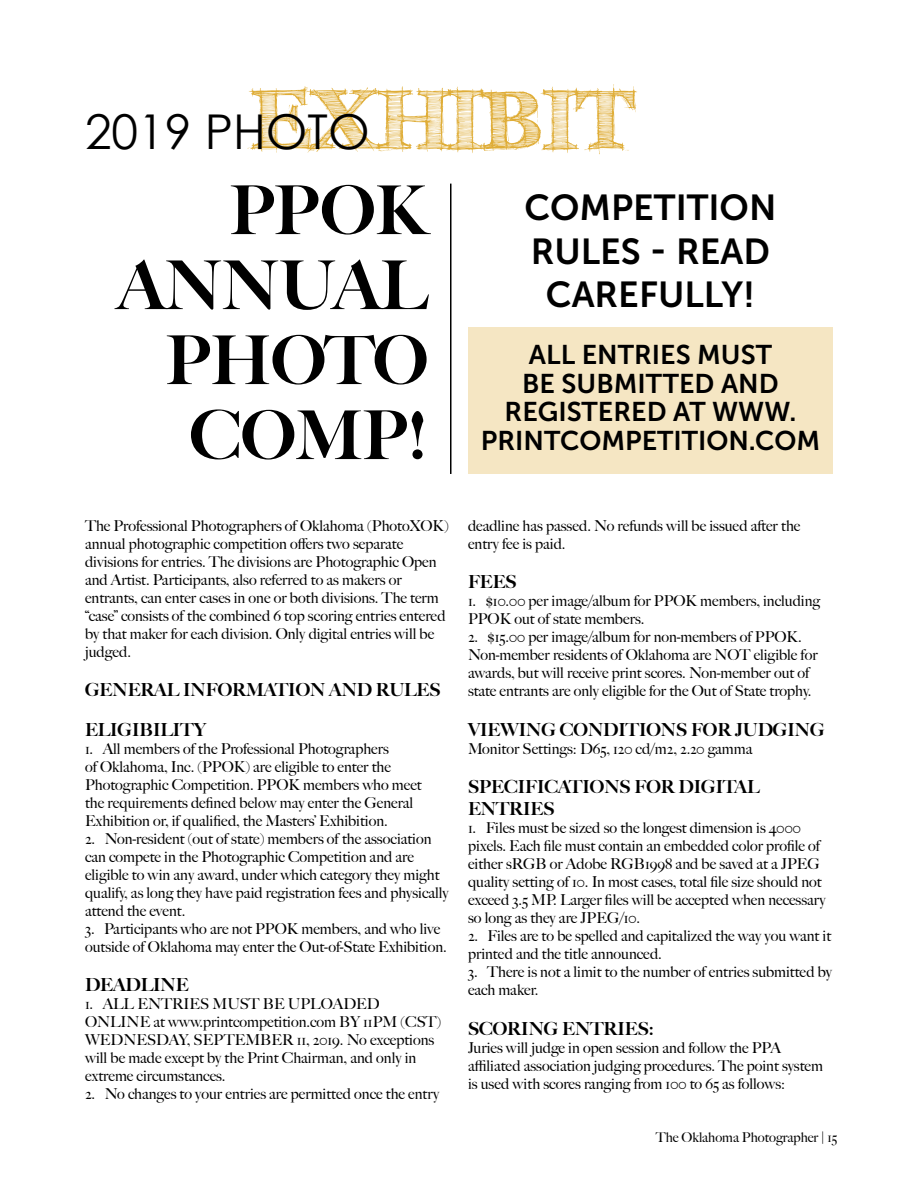
<style>
.page{position:relative;width:918px;height:1188px;background:#fff}
.page>*{position:absolute;margin:0;border:0;box-sizing:border-box;transform-origin:0 0}
.t1{font:700 84px "FFF Tusj";color:#dfad37}
.t2{font:900 67.5px/75px "Big Caslon FB";color:#000;text-align:right}
.t3{font:48px "Century Gothic";color:#000}
.t4{font:36px/43.5px "Museo Sans 700";color:#000;text-align:center}
.t5{font:27px/28.5px "Museo Sans 700";color:#000;text-align:center}
.t6{font:900 18px/39.6px "Big Caslon FB";color:#000}
.t7{font:15px/18px "Big Caslon FB";color:#000}
.t8{font:13.5px "Big Caslon FB";color:#000}
</style>
<div class="page">
<hr style="left:450px;top:184px;width:2px;height:290px;background:#000">
<div style="left:468px;top:328px;width:365px;height:146px;background:#f5e6c3"></div>
<h1 class="t1" style="left:251px;top:70px;width:381px">EXHIBIT</h1>
<h3 class="t4" style="left:525px;top:186px;width:253px">COMPETITION<br>RULES - READ<br>CAREFULLY!</h3>
<h3 class="t5" style="left:481px;top:341px;width:341px">ALL ENTRIES MUST<br>BE SUBMITTED AND<br>REGISTERED AT WWW.<br>PRINTCOMPETITION.COM</h3>
<h3 class="t3" style="left:85px;top:103px;width:286px">2019 PHOTO</h3>
<h2 class="t2" style="left:118px;top:173px;width:312px">PPOK<br>ANNUAL<br>PHOTO<br>COMP!</h2>
<p class="t7" style="left:85px;top:517px;width:365px">The Professional Photographers of Oklahoma (PhotoXOK) annual photographic competition offers two separate divisions for entries. The divisions are Photographic Open and Artist. Participants, also referred to as makers or entrants, can enter cases in one or both divisions. The term “case” consists of the combined 6 top scoring entries entered by that maker for each division. Only digital entries will be judged.</p>
<p class="t6" style="left:85px;top:670px;width:357px">GENERAL INFORMATION AND RULES<br>ELIGIBILITY</p>
<p class="t7" style="left:85px;top:740px;width:338px">1. All members of the Professional Photographers<br>of Oklahoma, Inc. (PPOK) are eligible to enter the Photographic Competition. PPOK members who meet the requirements defined below may enter the General Exhibition or, if qualified, the Masters’ Exhibition.</p>
<p class="t7" style="left:85px;top:830px;width:365px">2. Non-resident (out of state) members of the association can compete in the Photographic Competition and are eligible to win any award, under which category they might qualify, as long they have paid registration fees and physically attend the event.</p>
<p class="t7" style="left:85px;top:920px;width:363px">3. Participants who are not PPOK members, and who live outside of Oklahoma may enter the Out-of-State Exhibition.</p>
<p class="t6" style="left:85px;top:965px;width:105px">DEADLINE</p>
<p class="t7" style="left:85px;top:995px;width:358px">1. ALL ENTRIES MUST BE UPLOADED ONLINE at www.printcompetition.com BY 11PM (CST)<br>WEDNESDAY, SEPTEMBER 11, 2019. No exceptions will be made except by the Print Chairman, and only in extreme circumstances.</p>
<p class="t7" style="left:85px;top:1085px;width:356px">2. No changes to your entries are permitted once the entry</p>
<p class="t7" style="left:468px;top:517px;width:334px">deadline has passed. No refunds will be issued after the entry fee is paid.</p>
<p class="t6" style="left:468px;top:562px;width:50px">FEES</p>
<p class="t7" style="left:468px;top:592px;width:354px">1. $10.00 per image/album for PPOK members, including<br>PPOK out of state members.</p>
<p class="t7" style="left:468px;top:628px;width:351px">2. $15.00 per image/album for non-members of PPOK.<br>Non-member residents of Oklahoma are NOT eligible for awards, but will receive print scores. Non-member out of state entrants are only eligible for the Out of State trophy.</p>
<p class="t6" style="left:468px;top:710px;width:358px">VIEWING CONDITIONS FOR JUDGING</p>
<p class="t7" style="left:468px;top:740px;width:286px">Monitor Settings: D65, 120 cd/m2, 2.20 gamma</p>
<p class="t6" style="left:468px;top:776px;width:293px;line-height:21.6px">SPECIFICATIONS FOR DIGITAL<br>ENTRIES</p>
<p class="t7" style="left:468px;top:819px;width:359px">1. Files must be sized so the longest dimension is 4000 pixels. Each file must contain an embedded color profile of either sRGB or Adobe RGB1998 and be saved at a JPEG quality setting of 10. In most cases, total file size should not exceed 3.5 MP. Larger files will be accepted when necessary so long as they are JPEG/10.</p>
<p class="t7" style="left:468px;top:927px;width:365px">2. Files are to be spelled and capitalized the way you want it printed and the title announced.</p>
<p class="t7" style="left:468px;top:963px;width:366px">3. There is not a limit to the number of entries submitted by each maker.</p>
<p class="t6" style="left:468px;top:1009px;width:187px">SCORING ENTRIES:</p>
<p class="t7" style="left:468px;top:1039px;width:357px">Juries will judge in open session and follow the PPA affiliated association judging procedures. The point system is used with scores ranging from 100 to 65 as follows:</p>
<p class="t8" style="left:656px;top:1130px;width:183px">The Oklahoma Photographer | 15</p>
</div>
